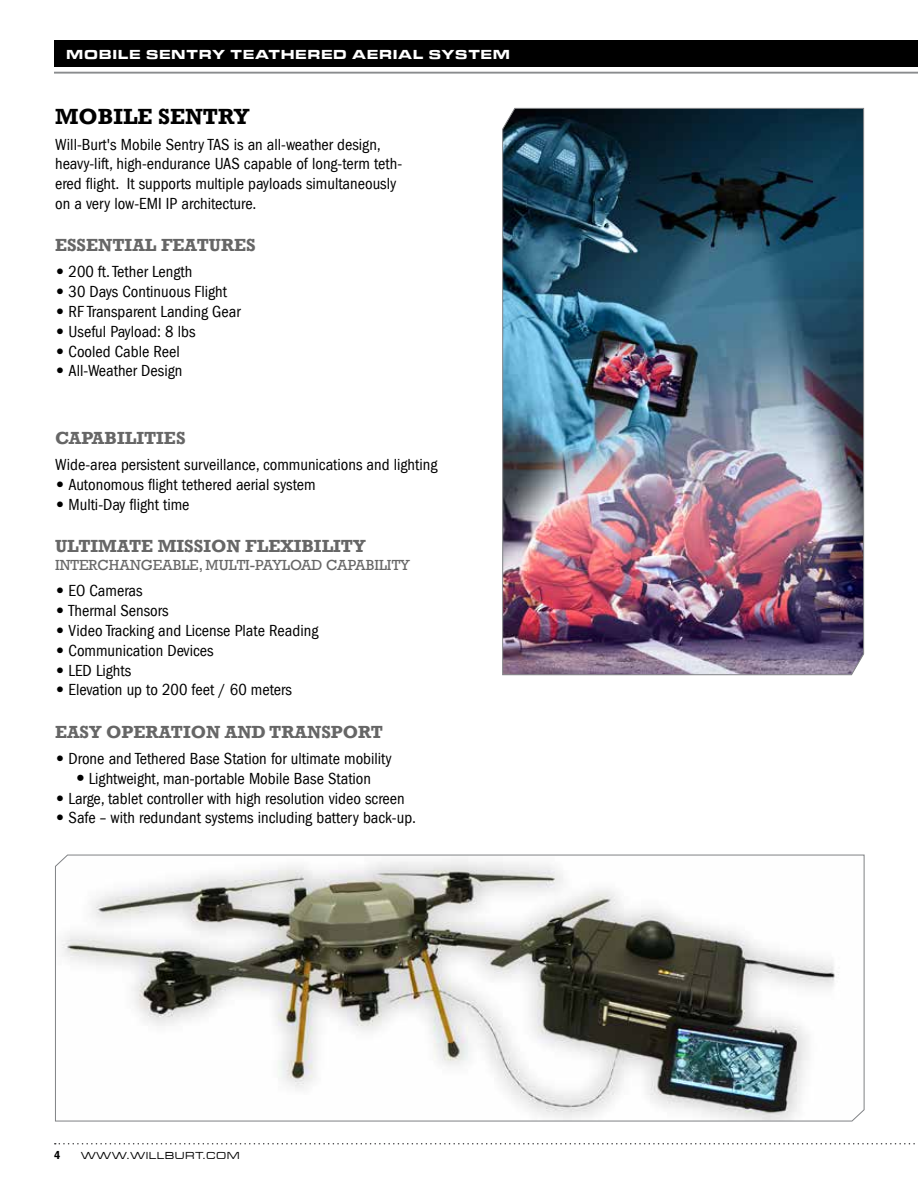
<style>
.page{position:relative;width:918px;height:1188px;background:#fff}
.page>*{position:absolute;margin:0;border:0;box-sizing:border-box;transform-origin:0 0}
.t1{font:700 22.5px "Rockwell";color:#000}
.t2{font:700 18px "Rockwell";color:#666}
.t3{font:condensed 16.5px/19.8px "Franklin Gothic LT";color:#000}
.t4{font:15px "Rockwell";color:#666}
.t5{font:700 expanded 13.5px "Microgramma Com";letter-spacing:.1em;color:#fff}
.t6{font:600 condensed 12px "ITC Franklin Gothic";color:#000}
.t7{font:500 expanded 10.5px "Microgramma Com";letter-spacing:.1em;color:#000}
.s1{font-family:"ITC Franklin Gothic";font-weight:800;font-stretch:normal}
.s2{font-family:"ITC Franklin Gothic";font-weight:800;font-stretch:normal;font-size:18px}
</style>
<div class="page">
<div style="left:54px;top:40px;width:864px;height:28px;background:#000"></div>
<hr style="left:54px;top:72px;width:864px;height:1px;background:#8a8c8e">
<svg style="left:55px;top:1143px;width:860px;height:1px"></svg>
<img style="left:502px;top:108px;width:363px;height:567px">
<svg style="left:55px;top:854px;width:810px;height:268px"></svg>
<p class="t5" style="left:67px;top:45px;width:445px">MOBILE SENTRY TEATHERED AERIAL SYSTEM</p>
<h1 class="t1" style="left:55px;top:102px;width:196px">MOBILE SENTRY</h1>
<p class="t3" style="left:55px;top:134px;width:349px">Will-Burt's Mobile Sentry TAS is an all-weather design, heavy-lift, high-endurance UAS capable of long-term teth&shy;ered flight. It supports multiple payloads simultaneously on a very low-EMI IP architecture.</p>
<p class="t2" style="left:55px;top:234px;width:202px">ESSENTIAL FEATURES</p>
<p class="t3" style="left:55px;top:262px;width:139px"><span class="s1">•</span> 200 ft. Tether Length</p>
<p class="t3" style="left:55px;top:282px;width:173px"><span class="s1">•</span> 30 Days Continuous Flight</p>
<p class="t3" style="left:55px;top:302px;width:187px"><span class="s1">•</span> RF Transparent Landing Gear</p>
<p class="t3" style="left:55px;top:322px;width:142px"><span class="s1">•</span> Useful Payload: 8 lbs</p>
<p class="t3" style="left:55px;top:341px;width:126px"><span class="s1">•</span> Cooled Cable Reel</p>
<p class="t3" style="left:55px;top:361px;width:129px"><span class="s1">•</span> All-Weather Design</p>
<p class="t2" style="left:55px;top:427px;width:132px">CAPABILITIES</p>
<p class="t3" style="left:55px;top:455px;width:384px">Wide-area persistent surveillance, communications and lighting</p>
<p class="t3" style="left:55px;top:475px;width:262px"><span class="s1">•</span> Autonomous flight tethered aerial system</p>
<p class="t3" style="left:55px;top:495px;width:136px"><span class="s1">•</span> Multi-Day flight time</p>
<p class="t2" style="left:55px;top:536px;width:312px">ULTIMATE MISSION FLEXIBILITY</p>
<p class="t4" style="left:55px;top:557px;width:356px">INTERCHANGEABLE, MULTI-PAYLOAD CAPABILITY</p>
<p class="t3" style="left:55px;top:581px;width:89px"><span class="s1">•</span> EO Cameras</p>
<p class="t3" style="left:55px;top:601px;width:115px"><span class="s1">•</span> Thermal Sensors</p>
<p class="t3" style="left:55px;top:621px;width:265px"><span class="s1">•</span> Video Tracking and License Plate Reading</p>
<p class="t3" style="left:55px;top:641px;width:160px"><span class="s1">•</span> Communication Devices</p>
<p class="t3" style="left:55px;top:660px;width:78px"><span class="s1">•</span> LED Lights</p>
<p class="t3" style="left:55px;top:680px;width:238px"><span class="s1">•</span> Elevation up to 200 feet / 60 meters</p>
<p class="t2" style="left:55px;top:721px;width:330px">EASY OPERATION AND TRANSPORT</p>
<p class="t3" style="left:55px;top:749px;width:338px"><span class="s1">•</span> Drone and Tethered Base Station for ultimate mobility</p>
<p class="t3" style="left:75px;top:769px;width:297px"><span class="s2">•</span> Lightweight, man-portable Mobile Base Station</p>
<p class="t3" style="left:55px;top:788px;width:351px"><span class="s1">•</span> Large, tablet controller with high resolution video screen</p>
<p class="t3" style="left:55px;top:808px;width:363px"><span class="s1">•</span> Safe – with redundant systems including battery back-up.</p>
<p class="t6" style="left:54px;top:1149px;width:8px">4</p>
<p class="t7" style="left:81px;top:1149px;width:160px">WWW.WILLBURT.COM</p>
</div>
